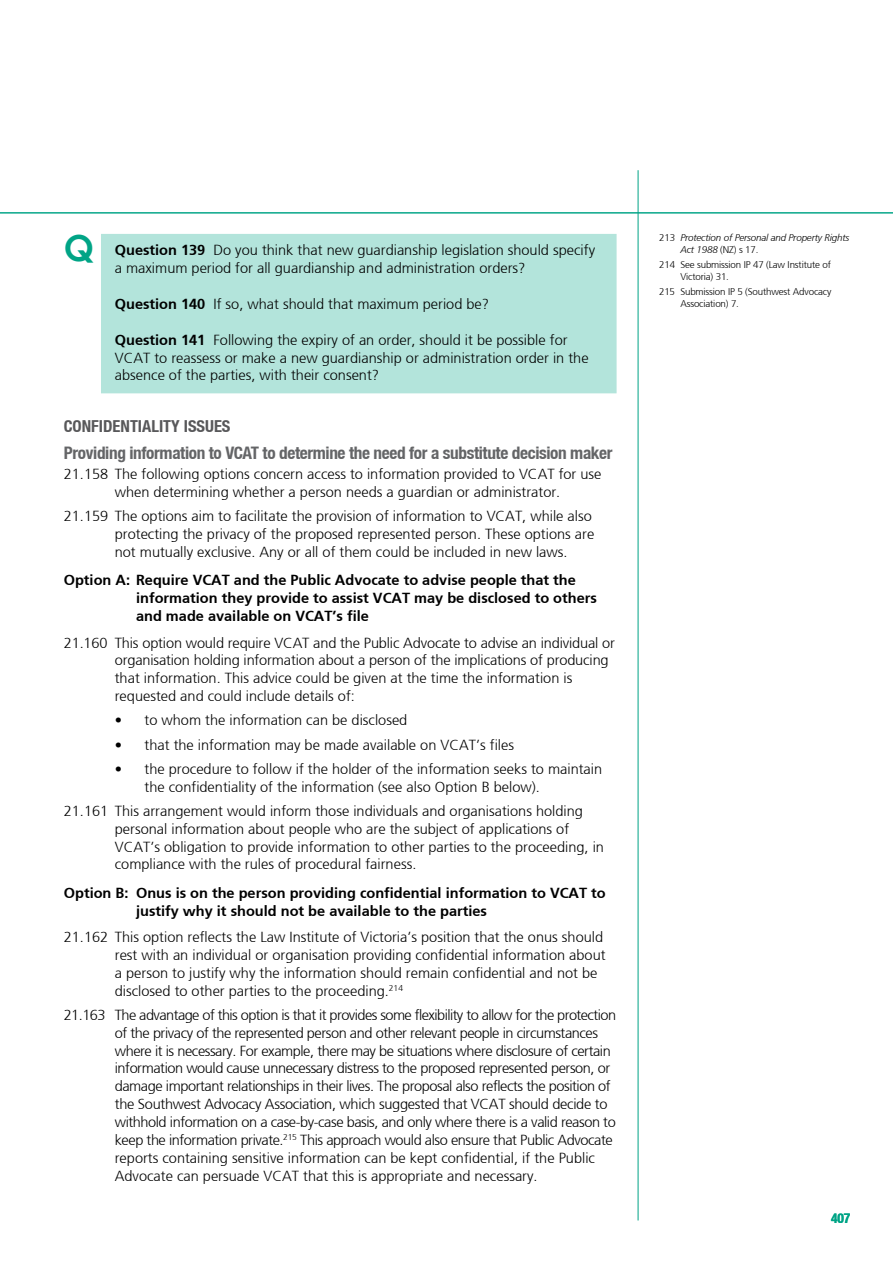
<style>
.page{position:relative;width:893px;height:1263px;background:#fff}
.page>*{position:absolute;margin:0;border:0;box-sizing:border-box;transform-origin:0 0}
.t1{font:700 36px "Century Gothic";color:#00a486}
.t2{font:700 condensed 17.25px "Helvetica Neue LT";letter-spacing:-.02em;color:#646567}
.t3{font:700 condensed 16.5px "Helvetica Neue LT";color:#58585a}
.t4{font:300 14.55px/17.9px "Frutiger";color:#000}
.t5{font:300 14.55px/17.9px "Frutiger";letter-spacing:-.03em;color:#000}
.t6{font:700 14.55px/17.9px "Frutiger";color:#000}
.t7{font:700 condensed 13.5px "Helvetica Neue LT";color:#00a486}
.t8{font:300 9.75px/11.7px "Frutiger";letter-spacing:-.015em;color:#000}
.t9{font:italic 300 9.75px/11.7px "Frutiger";letter-spacing:-.015em;color:#000}
.s1{font-weight:700}
.s2{font-style:normal}
</style>
<div class="page">
<hr style="left:0;top:213px;width:893px;height:1px;background:#00a486">
<hr style="left:638px;top:170px;width:1px;height:1050px;background:#00a486">
<div style="left:101px;top:234px;width:516px;height:159px;background:#b3e4db"></div>
<h1 class="t1" style="left:64px;top:220px;width:32px">Q</h1>
<p class="t4" style="left:115px;top:242px;width:482px"><span class="s1">Question 139</span> Do you think that new guardianship legislation should specify a maximum period for all guardianship and administration orders?</p>
<p class="t4" style="left:115px;top:295px;width:376px"><span class="s1">Question 140</span> If so, what should that maximum period be?</p>
<p class="t4" style="left:115px;top:331px;width:475px"><span class="s1">Question 141</span> Following the expiry of an order, should it be possible for<br>VCAT to reassess or make a new guardianship or administration order in the absence of the parties, with their consent?</p>
<p class="t3" style="left:64px;top:416px;width:18px">Confidentiality</p>
<p class="t3" style="left:184px;top:416px;width:39px">issues</p>
<p class="t2" style="left:64px;top:443px;width:550px">Providing information to VCAT to determine the need for a substitute decision maker</p>
<p class="t4" style="left:115px;top:465px;width:488px;text-indent:-51px">21.158 The following options concern access to information provided to VCAT for use when determining whether a person needs a guardian or administrator.</p>
<p class="t4" style="left:115px;top:507px;width:481px;text-indent:-51px">21.159 The options aim to facilitate the provision of information to VCAT, while also protecting the privacy of the proposed represented person. These options are not mutually exclusive. Any or all of them could be included in new laws.</p>
<p class="t6" style="left:136px;top:571px;width:462px;text-indent:-72px">Option A: Require VCAT and the Public Advocate to advise people that the information they provide to assist VCAT may be disclosed to others and made available on VCAT’s file</p>
<p class="t4" style="left:115px;top:634px;width:502px;text-indent:-51px">21.160 This option would require VCAT and the Public Advocate to advise an individual or organisation holding information about a person of the implications of producing that information. This advice could be given at the time the information is requested and could include details of:</p>
<p class="t4" style="left:115px;top:711px;width:294px">• to whom the information can be disclosed</p>
<p class="t4" style="left:115px;top:736px;width:401px">• that the information may be made available on VCAT’s files</p>
<p class="t4" style="left:145px;top:760px;width:459px;text-indent:-30px">• the procedure to follow if the holder of the information seeks to maintain the confidentiality of the information (see also Option B below).</p>
<p class="t4" style="left:115px;top:802px;width:491px;text-indent:-51px">21.161 This arrangement would inform those individuals and organisations holding personal information about people who are the subject of applications of VCAT’s obligation to provide information to other parties to the proceeding, in compliance with the rules of procedural fairness.</p>
<p class="t6" style="left:136px;top:884px;width:471px;text-indent:-72px">Option B: Onus is on the person providing confidential information to VCAT to justify why it should not be available to the parties</p>
<p class="t4" style="left:115px;top:928px;width:492px;text-indent:-51px">21.162 This option reflects the Law Institute of Victoria’s position that the onus should rest with an individual or organisation providing confidential information about a person to justify why the information should remain confidential and not be disclosed to other parties to the proceeding.<sup>214</sup></p>
<p class="t5" style="left:115px;top:1006px;width:503px;text-indent:-51px">21.163 The advantage of this option is that it provides some flexibility to allow for the protection of the privacy of the represented person and other relevant people in circumstances where it is necessary. For example, there may be situations where disclosure of certain information would cause unnecessary distress to the proposed represented person, or damage important relationships in their lives. The proposal also reflects the position of the Southwest Advocacy Association, which suggested that VCAT should decide to withhold information on a case-by-case basis, and only where there is a valid reason to keep the information private.<sup>215</sup> This approach would also ensure that Public Advocate reports containing sensitive information can be kept confidential, if the Public Advocate can persuade VCAT that this is appropriate and necessary.</p>
<p class="t9" style="left:680px;top:232px;width:170px;text-indent:-21px"><span class="s2">213</span> Protection of Personal and Property Rights<br>Act 1988 <span class="s2">(NZ) s 17.</span></p>
<p class="t8" style="left:680px;top:259px;width:152px;text-indent:-21px">214 See submission IP 47 (Law Institute of<br>Victoria) 31.</p>
<p class="t8" style="left:680px;top:286px;width:153px;text-indent:-21px">215 Submission IP 5 (Southwest Advocacy<br>Association) 7.</p>
<p class="t7" style="left:831px;top:1209px;width:21px">407</p>
</div>
